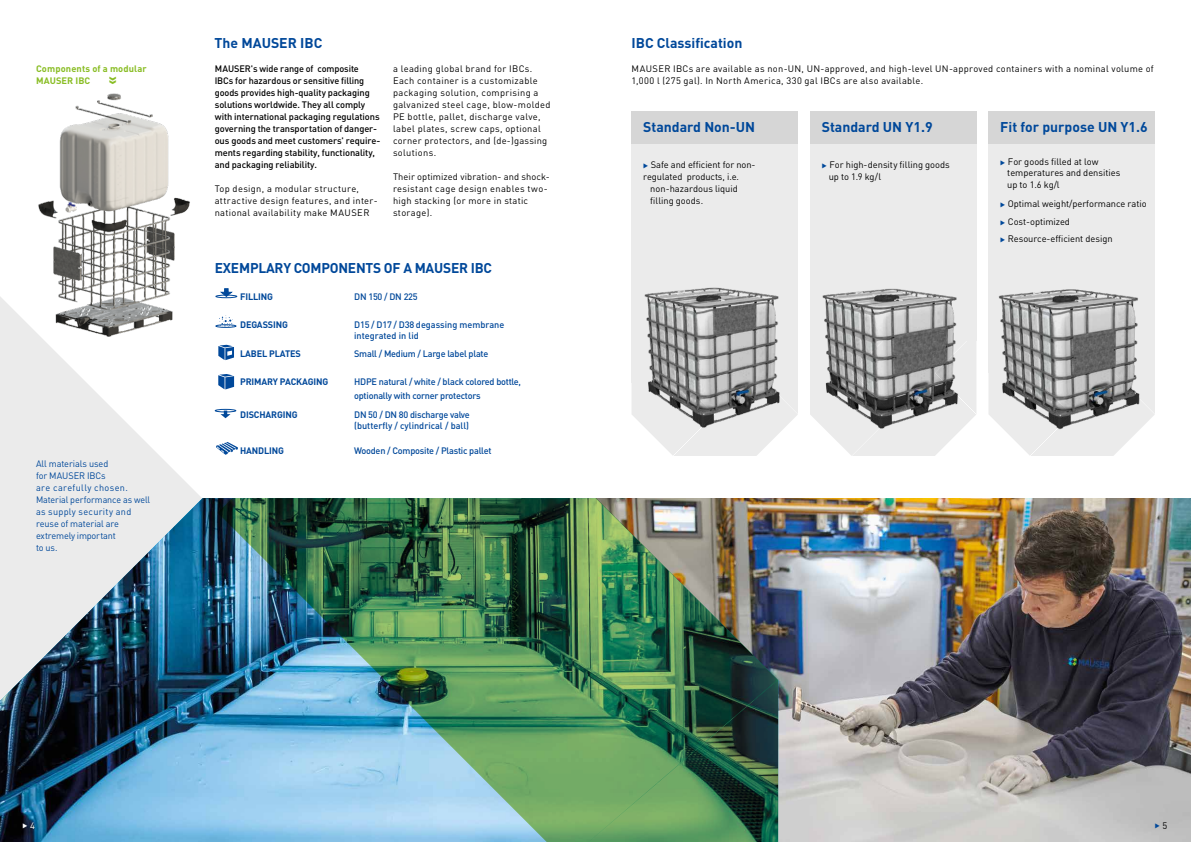
<style>
.page{position:relative;width:1191px;height:842px;background:#fff}
.page>*{position:absolute;margin:0;border:0;box-sizing:border-box;transform-origin:0 0}
.t1{font:700 16px "Frutiger";color:#89bd24}
.t2{font:700 14px "DIN Pro";color:#00489a}
.t3{font:9.3px/11.9px "DIN Pro";letter-spacing:.03em;color:#000}
.t4{font:500 9.3px/11.9px "DIN Pro";letter-spacing:-.01em;color:#000}
.t5{font:500 9.3px/14px "DIN Pro";letter-spacing:-.025em;color:#00489a}
.t6{font:9.3px/12px "DIN Pro";letter-spacing:-.01em;color:#00489a}
.t7{font:9.3px/11.6px "DIN Pro";color:#000}
.t8{font:9.3px "DIN Pro";letter-spacing:-.005em;color:#000}
.t9{font:700 9.3px "DIN Pro";letter-spacing:-.015em;color:#00489a}
.t10{font:500 9.3px/11px "DIN Pro";letter-spacing:-.005em;color:#00489a}
.t11{font:9.3px "DIN Pro";letter-spacing:-.01em;color:#000}
.t12{font:500 9.3px/11px "DIN Pro";color:#00489a}
.t13{font:700 9.3px/12px "DIN Pro";letter-spacing:.01em;color:#89bd24}
.t14{font:9.3px "DIN Pro";color:#fff}
.s1{color:#00489a}
</style>
<div class="page">
<img style="left:778px;top:498px;width:413px;height:344px">
<div style="left:631px;top:119px;width:167px;height:264px;background:#ebebeb"></div>
<div style="left:810px;top:119px;width:166px;height:221px;background:#ebebeb"></div>
<div style="left:988px;top:119px;width:167px;height:253px;background:#ebebeb"></div>
<div style="left:631px;top:111px;width:167px;height:33px;background:#d6d6d6"></div>
<div style="left:810px;top:111px;width:166px;height:33px;background:#d6d6d6"></div>
<div style="left:988px;top:111px;width:167px;height:33px;background:#d6d6d6"></div>
<svg style="left:220px;top:288px;width:13px;height:7px"></svg>
<div style="left:215px;top:295px;width:22px;height:3px;border:1px solid #00489a;border-radius:50%"></div>
<img style="left:38px;top:93px;width:152px;height:203px">
<svg style="left:632px;top:383px;width:166px;height:73px"></svg>
<svg style="left:810px;top:340px;width:166px;height:116px"></svg>
<svg style="left:988px;top:372px;width:167px;height:84px"></svg>
<img style="left:636px;top:287px;width:157px;height:144px">
<img style="left:814px;top:288px;width:157px;height:144px">
<img style="left:998px;top:289px;width:147px;height:144px">
<svg style="left:0;top:296px;width:238px;height:202px"></svg>
<img style="left:0;top:498px;width:106px;height:344px">
<img style="left:106px;top:498px;width:672px;height:344px">
<p class="t13" style="left:36px;top:62px;width:112px">Components of a modular<br>MAUSER IBC</p>
<h1 class="t1" style="left:123px;top:76px;width:10px;rotate:90deg">»</h1>
<p class="t6" style="left:36px;top:458px;width:116px">All materials used<br>for MAUSER IBCs<br>are carefully chosen.<br>Material performance as well as supply security and reuse of material are extremely important<br>to us.</p>
<h2 class="t2" style="left:214px;top:33px;width:109px">The MAUSER IBC</h2>
<p class="t4" style="left:215px;top:62px;width:167px">MAUSER's wide range of composite<br>IBCs for hazardous or sensitive filling goods provides high-quality packaging solutions worldwide. They all comply with international packaging regulations governing the transportation of danger&shy;ous goods and meet customers' require&shy;ments regarding stability, functionality, and packaging reliability.</p>
<p class="t3" style="left:215px;top:182px;width:164px">Top design, a modular structure, attractive design features, and inter&shy;national availability make MAUSER</p>
<p class="t3" style="left:393px;top:62px;width:159px">a leading global brand for IBCs.<br>Each container is a customizable packaging solution, comprising a galvanized steel cage, blow-molded<br>PE bottle, pallet, discharge valve, label plates, screw caps, optional corner protectors, and (de-)gassing solutions.</p>
<p class="t3" style="left:393px;top:170px;width:158px">Their optimized vibration- and shock&shy;resistant cage design enables two&shy;high stacking (or more in static storage).</p>
<h2 class="t2" style="left:215px;top:259px;width:279px">EXEMPLARY COMPONENTS OF A MAUSER IBC</h2>
<p class="t9" style="left:240px;top:290px;width:34px">FILLING</p>
<p class="t9" style="left:240px;top:318px;width:49px">DEGASSING</p>
<p class="t9" style="left:240px;top:347px;width:62px">LABEL PLATES</p>
<p class="t9" style="left:240px;top:375px;width:89px">PRIMARY PACKAGING</p>
<p class="t9" style="left:240px;top:409px;width:59px">DISCHARGING</p>
<p class="t9" style="left:240px;top:445px;width:45px">HANDLING</p>
<p class="t5" style="left:354px;top:289px;width:65px">DN 150 / DN 225</p>
<p class="t12" style="left:354px;top:318px;width:152px">D15 / D17 / D38 degassing membrane integrated in lid</p>
<p class="t5" style="left:354px;top:346px;width:136px">Small / Medium / Large label plate</p>
<p class="t5" style="left:354px;top:374px;width:168px">HDPE natural / white / black colored bottle, optionally with corner protectors</p>
<p class="t10" style="left:354px;top:409px;width:117px">DN 50 / DN 80 discharge valve (butterfly / cylindrical / ball)</p>
<p class="t5" style="left:354px;top:443px;width:139px">Wooden / Composite / Plastic pallet</p>
<h2 class="t2" style="left:631px;top:33px;width:112px">IBC Classification</h2>
<p class="t3" style="left:631px;top:62px;width:524px">MAUSER IBCs are available as non-UN, UN-approved, and high-level UN-approved containers with a nominal volume of<br>1,000 l (275 gal). In North America, 330 gal IBCs are also available.</p>
<h2 class="t2" style="left:643px;top:117px;width:113px">Standard Non-UN</h2>
<h2 class="t2" style="left:821px;top:117px;width:112px">Standard UN Y1.9</h2>
<h2 class="t2" style="left:1000px;top:117px;width:149px">Fit for purpose UN Y1.6</h2>
<p class="t11" style="left:643px;top:158px;width:114px"><span class="s1">◆</span> Safe and efficient for non-</p>
<p class="t11" style="left:643px;top:170px;width:97px">regulated products, i.e.</p>
<p class="t7" style="left:650px;top:182px;width:89px">non-hazardous liquid</p>
<p class="t7" style="left:650px;top:194px;width:54px">filling goods.</p>
<p class="t7" style="left:828px;top:158px;width:123px;line-height:12px;text-indent:-7px"><span class="s1">◆</span> For high-density filling goods up to 1.9 kg/l</p>
<p class="t7" style="left:1007px;top:155px;width:114px;text-indent:-7px"><span class="s1">◆</span> For goods filled at low temperatures and densities up to 1.6 kg/l</p>
<p class="t8" style="left:1000px;top:197px;width:148px"><span class="s1">◆</span> Optimal weight/performance ratio</p>
<p class="t8" style="left:1000px;top:215px;width:71px"><span class="s1">◆</span> Cost-optimized</p>
<p class="t8" style="left:1000px;top:232px;width:114px"><span class="s1">◆</span> Resource-efficient design</p>
<p class="t14" style="left:23px;top:819px;width:14px">◆ 4</p>
<p class="t3" style="left:1155px;top:819px;width:14px"><span class="s1">◆</span> 5</p>
</div>
